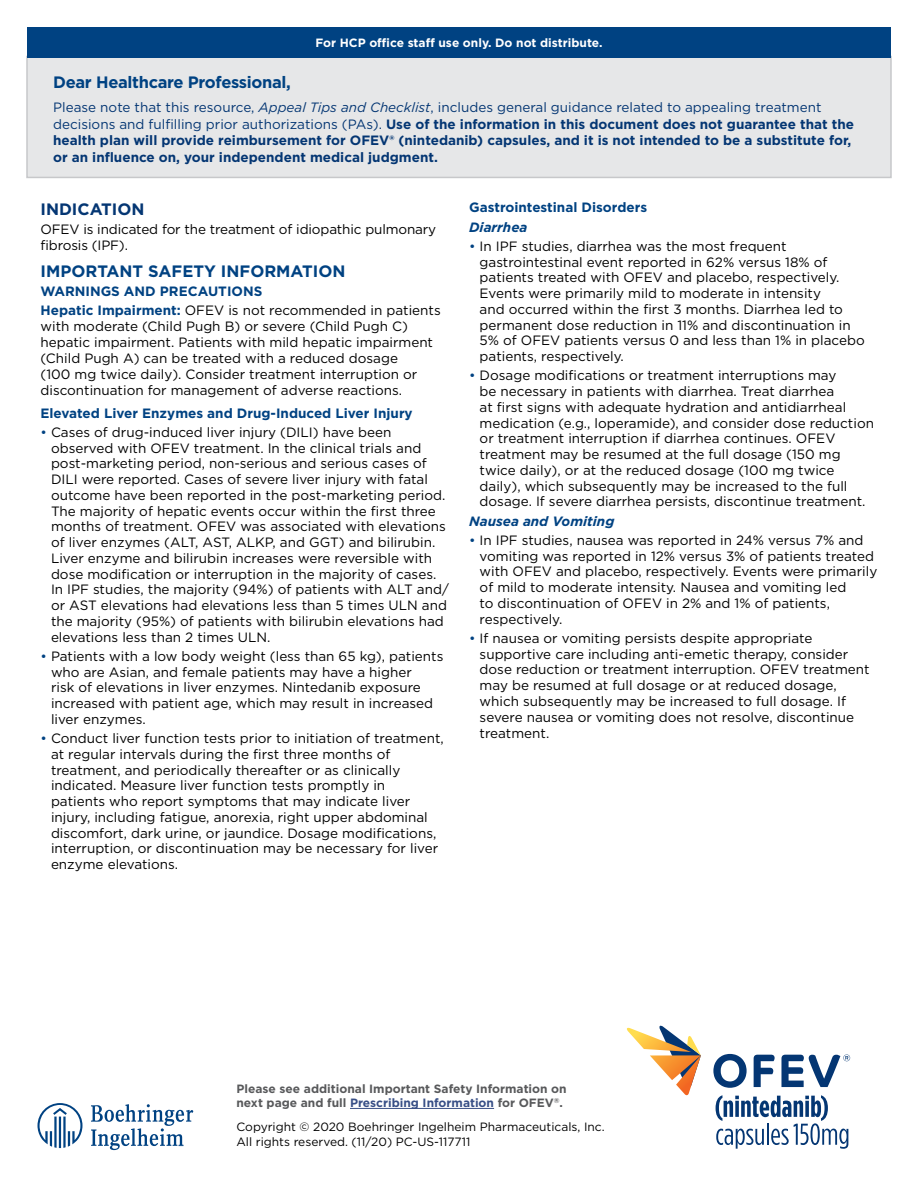
<style>
.page{position:relative;width:918px;height:1188px;background:#fff}
.page>*{position:absolute;margin:0;border:0;box-sizing:border-box;transform-origin:0 0}
.t1{font:700 16.5px "Gotham";letter-spacing:-.02em;color:#004282}
.t2{font:700 16.5px "Gotham";color:#004282}
.t3{font:700 16.5px "Gotham";color:#043673}
.t4{font:13.5px/15.8px "Gotham";color:#000}
.t5{font:700 13.5px/16.5px "Gotham";color:#043673}
.t6{font:700 13.5px/19.4px "Gotham";color:#004282}
.t7{font:italic 700 13.5px "Gotham";color:#004282}
.t8{font:700 12px/14.4px "Gotham";color:#58595b}
.t9{font:12px/14.4px "Gotham";color:#000}
.t10{font:700 12px "Gotham";color:#fff}
.s1{font-weight:400}
.s2{font-weight:400;font-style:italic}
.s3{font-weight:400;color:#000}
.s4{color:#004282}
.s5{color:#384f86}
</style>
<div class="page">
<div style="left:26px;top:56px;width:866px;height:122px;background:#e6e7e8;border:2px solid #c7c8ca"></div>
<hr style="left:350px;top:1108px;width:144px;height:1px;background:#384f86">
<svg style="left:626px;top:1025px;width:75px;height:71px"></svg>
<svg style="left:713px;top:1054px;width:137px;height:34px"></svg>
<svg style="left:716px;top:1095px;width:132px;height:54px"></svg>
<svg style="left:38px;top:1103px;width:44px;height:45px"></svg>
<svg style="left:91px;top:1104px;width:102px;height:46px"></svg>
<div style="left:27px;top:27px;width:864px;height:30px;background:#004282"></div>
<p class="t10" style="left:315px;top:35px;width:289px">For HCP office staff use only. Do not distribute.</p>
<p class="t1" style="left:53px;top:71px;width:239px">Dear Healthcare Professional,</p>
<p class="t5" style="left:53px;top:99px;width:802px"><span class="s1">Please note that this resource,</span> <span class="s2">Appeal Tips and Checklist</span><span class="s1">, includes general guidance related to appealing treatment decisions and fulfilling prior authorizations (PAs).</span> Use of the information in this document does not guarantee that the health plan will provide reimbursement for OFEV® (nintedanib) capsules, and it is not intended to be a substitute for, or an influence on, your independent medical judgment.</p>
<p class="t3" style="left:40px;top:198px;width:106px">INDICATION</p>
<p class="t4" style="left:40px;top:221px;width:397px">OFEV is indicated for the treatment of idiopathic pulmonary fibrosis (IPF).</p>
<p class="t2" style="left:40px;top:260px;width:306px">IMPORTANT SAFETY INFORMATION</p>
<p class="t6" style="left:40px;top:281px;width:402px">WARNINGS AND PRECAUTIONS<br>Hepatic Impairment: <span class="s3">OFEV is not recommended in patients</span></p>
<p class="t4" style="left:40px;top:318px;width:394px">with moderate (Child Pugh B) or severe (Child Pugh C) hepatic impairment. Patients with mild hepatic impairment (Child Pugh A) can be treated with a reduced dosage<br>(100 mg twice daily). Consider treatment interruption or discontinuation for management of adverse reactions.</p>
<p class="t6" style="left:40px;top:403px;width:374px">Elevated Liver Enzymes and Drug-Induced Liver Injury</p>
<p class="t4" style="left:51px;top:424px;width:399px;text-indent:-11px"><span class="s4">•</span> Cases of drug-induced liver injury (DILI) have been observed with OFEV treatment. In the clinical trials and post-marketing period, non-serious and serious cases of DILI were reported. Cases of severe liver injury with fatal outcome have been reported in the post-marketing period.<br>The majority of hepatic events occur within the first three months of treatment. OFEV was associated with elevations of liver enzymes (ALT, AST, ALKP, and GGT) and bilirubin.<br>Liver enzyme and bilirubin increases were reversible with dose modification or interruption in the majority of cases.<br>In IPF studies, the majority (94%) of patients with ALT and/ or AST elevations had elevations less than 5 times ULN and the majority (95%) of patients with bilirubin elevations had elevations less than 2 times ULN.</p>
<p class="t4" style="left:51px;top:648px;width:394px;text-indent:-11px"><span class="s4">•</span> Patients with a low body weight (less than 65 kg), patients who are Asian, and female patients may have a higher<br>risk of elevations in liver enzymes. Nintedanib exposure increased with patient age, which may result in increased liver enzymes.</p>
<p class="t4" style="left:51px;top:730px;width:394px;text-indent:-11px"><span class="s4">•</span> Conduct liver function tests prior to initiation of treatment, at regular intervals during the first three months of treatment, and periodically thereafter or as clinically indicated. Measure liver function tests promptly in<br>patients who report symptoms that may indicate liver injury, including fatigue, anorexia, right upper abdominal discomfort, dark urine, or jaundice. Dosage modifications, interruption, or discontinuation may be necessary for liver enzyme elevations.</p>
<p class="t6" style="left:469px;top:198px;width:180px">Gastrointestinal Disorders</p>
<p class="t7" style="left:469px;top:219px;width:60px">Diarrhea</p>
<p class="t4" style="left:480px;top:238px;width:387px;text-indent:-11px"><span class="s4">•</span> In IPF studies, diarrhea was the most frequent gastrointestinal event reported in 62% versus 18% of patients treated with OFEV and placebo, respectively.<br>Events were primarily mild to moderate in intensity<br>and occurred within the first 3 months. Diarrhea led to permanent dose reduction in 11% and discontinuation in 5% of OFEV patients versus 0 and less than 1% in placebo patients, respectively.</p>
<p class="t4" style="left:480px;top:367px;width:396px;text-indent:-11px"><span class="s4">•</span> Dosage modifications or treatment interruptions may<br>be necessary in patients with diarrhea. Treat diarrhea<br>at first signs with adequate hydration and antidiarrheal medication (e.g., loperamide), and consider dose reduction or treatment interruption if diarrhea continues. OFEV treatment may be resumed at the full dosage (150 mg twice daily), or at the reduced dosage (100 mg twice daily), which subsequently may be increased to the full dosage. If severe diarrhea persists, discontinue treatment.</p>
<p class="t7" style="left:469px;top:513px;width:147px">Nausea and Vomiting</p>
<p class="t4" style="left:480px;top:532px;width:399px;text-indent:-11px"><span class="s4">•</span> In IPF studies, nausea was reported in 24% versus 7% and vomiting was reported in 12% versus 3% of patients treated with OFEV and placebo, respectively. Events were primarily of mild to moderate intensity. Nausea and vomiting led<br>to discontinuation of OFEV in 2% and 1% of patients, respectively.</p>
<p class="t4" style="left:480px;top:630px;width:392px;text-indent:-11px"><span class="s4">•</span> If nausea or vomiting persists despite appropriate supportive care including anti-emetic therapy, consider dose reduction or treatment interruption. OFEV treatment may be resumed at full dosage or at reduced dosage, which subsequently may be increased to full dosage. If severe nausea or vomiting does not resolve, discontinue treatment.</p>
<p class="t8" style="left:237px;top:1081px;width:332px">Please see additional Important Safety Information on next page and full <span class="s5">Prescribing Information</span> for OFEV<sup>®</sup>.</p>
<p class="t9" style="left:237px;top:1120px;width:370px">Copyright © 2020 Boehringer Ingelheim Pharmaceuticals, Inc.<br>All rights reserved. (11/20) PC-US-117711</p>
</div>
